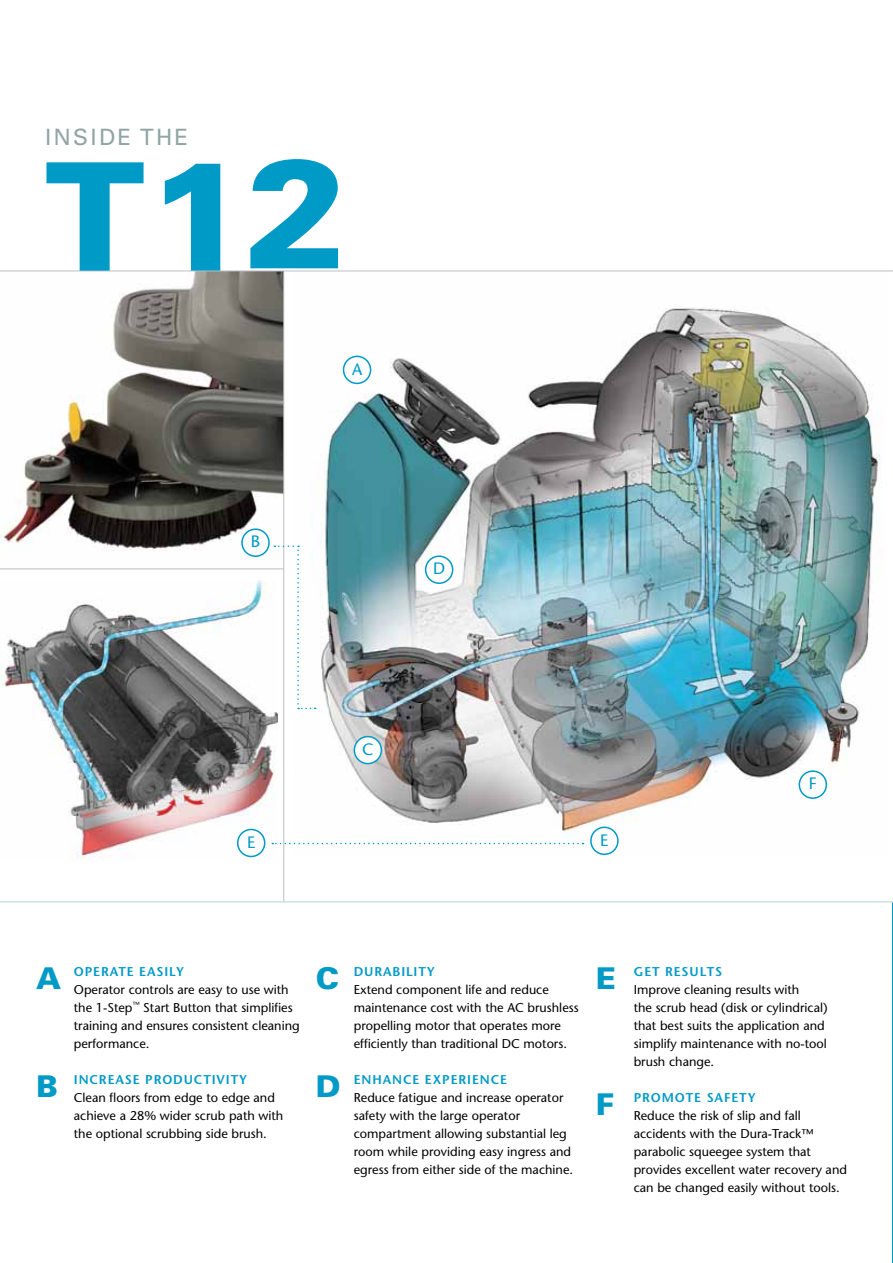
<style>
.page{position:relative;width:893px;height:1263px;background:#fff}
.page>*{position:absolute;margin:0;border:0;box-sizing:border-box;transform-origin:0 0}
.t1{font:900 154.5px "Univers";color:#009ac7}
.t2{font:900 30px "Univers";color:#009ac7}
.t3{font:22.5px "Univers";letter-spacing:.1em;color:#91a5a5}
.t4{font:16.5px "Stone Sans";color:#009ac7}
.t5{font:12.75px/18px "Stone Sans";color:#000}
.t6{font:600 12.75px "Stone Sans";letter-spacing:.07em;color:#009ac7}
.s1{font-size:150px}
</style>
<div class="page">
<hr style="left:892px;top:902px;width:1px;height:361px;background:#009ac7">
<img style="left:294px;top:270px;width:593px;height:585px">
<img style="left:0;top:580px;width:278px;height:279px">
<img style="left:0;top:272px;width:283px;height:285px">
<hr style="left:283px;top:271px;width:1px;height:631px;background:#bcbec0">
<hr style="left:0;top:568px;width:284px;height:1px;background:#bcbec0">
<div style="left:241px;top:528px;width:29px;height:29px;border:2px solid #009ac7;border-radius:50%"></div>
<div style="left:343px;top:356px;width:28px;height:28px;border:2px solid #009ac7;border-radius:50%"></div>
<div style="left:425px;top:555px;width:28px;height:29px;border:2px solid #009ac7;border-radius:50%"></div>
<div style="left:354px;top:737px;width:27px;height:27px;background:#fff;border-radius:50%"></div>
<div style="left:354px;top:736px;width:28px;height:28px;border:2px solid #009ac7;border-radius:50%"></div>
<div style="left:799px;top:770px;width:28px;height:29px;border:2px solid #009ac7;border-radius:50%"></div>
<hr style="left:0;top:901px;width:893px;height:1px;background:#cde1e3">
<div style="left:237px;top:829px;width:28px;height:28px;border:2px solid #009ac7;border-radius:50%"></div>
<svg style="left:274px;top:545px;width:42px;height:164px"></svg>
<svg style="left:272px;top:843px;width:312px;height:1px"></svg>
<div style="left:590px;top:826px;width:29px;height:29px;border:2px solid #009ac7;border-radius:50%"></div>
<hr style="left:0;top:271px;width:893px;height:1px;background:#bcbec0">
<h3 class="t3" style="left:45px;top:123px;width:145px">INSIDE THE</h3>
<h1 class="t1" style="left:45px;top:119px;width:305px"><span class="s1">T</span>12</h1>
<p class="t4" style="left:352px;top:359px;width:12px">A</p>
<p class="t4" style="left:251px;top:531px;width:11px">B</p>
<p class="t4" style="left:433px;top:558px;width:11px">D</p>
<p class="t4" style="left:362px;top:739px;width:13px">C</p>
<p class="t4" style="left:247px;top:832px;width:8px">E</p>
<p class="t4" style="left:600px;top:830px;width:8px">E</p>
<p class="t4" style="left:809px;top:773px;width:7px">F</p>
<h2 class="t2" style="left:36px;top:960px;width:26px">A</h2>
<p class="t6" style="left:74px;top:963px;width:112px">OPERATE EASILY</p>
<p class="t5" style="left:74px;top:980px;width:227px">Operator controls are easy to use with the 1-Step<sup>™</sup> Start Button that simplifies training and ensures consistent cleaning performance.</p>
<h2 class="t2" style="left:36px;top:1068px;width:23px">B</h2>
<p class="t6" style="left:74px;top:1071px;width:175px">INCREASE PRODUCTIVITY</p>
<p class="t5" style="left:74px;top:1088px;width:211px">Clean floors from edge to edge and achieve a 28% wider scrub path with the optional scrubbing side brush.</p>
<h2 class="t2" style="left:316px;top:960px;width:25px">C</h2>
<p class="t6" style="left:354px;top:963px;width:20px">DURABILITY</p>
<p class="t5" style="left:354px;top:980px;width:226px">Extend component life and reduce maintenance cost with the AC brushless propelling motor that operates more efficiently than traditional DC motors.</p>
<h2 class="t2" style="left:316px;top:1068px;width:26px">D</h2>
<p class="t6" style="left:354px;top:1071px;width:155px">ENHANCE EXPERIENCE</p>
<p class="t5" style="left:354px;top:1088px;width:221px">Reduce fatigue and increase operator safety with the large operator compartment allowing substantial leg room while providing easy ingress and egress from either side of the machine.</p>
<h2 class="t2" style="left:596px;top:960px;width:22px">E</h2>
<p class="t6" style="left:634px;top:963px;width:90px">GET RESULTS</p>
<p class="t5" style="left:634px;top:980px;width:195px">I mprove cleaning results with<br>the scrub head (disk or cylindrical) that best suits the application and simplify maintenance with no-tool brush change.</p>
<h2 class="t2" style="left:596px;top:1086px;width:20px">F</h2>
<p class="t6" style="left:634px;top:1089px;width:123px">PROMOTE SAFETY</p>
<p class="t5" style="left:634px;top:1106px;width:215px">Reduce the risk of slip and fall accidents with the Dura-Track™ parabolic squeegee system that provides excellent water recovery and can be changed easily without tools.</p>
</div>
